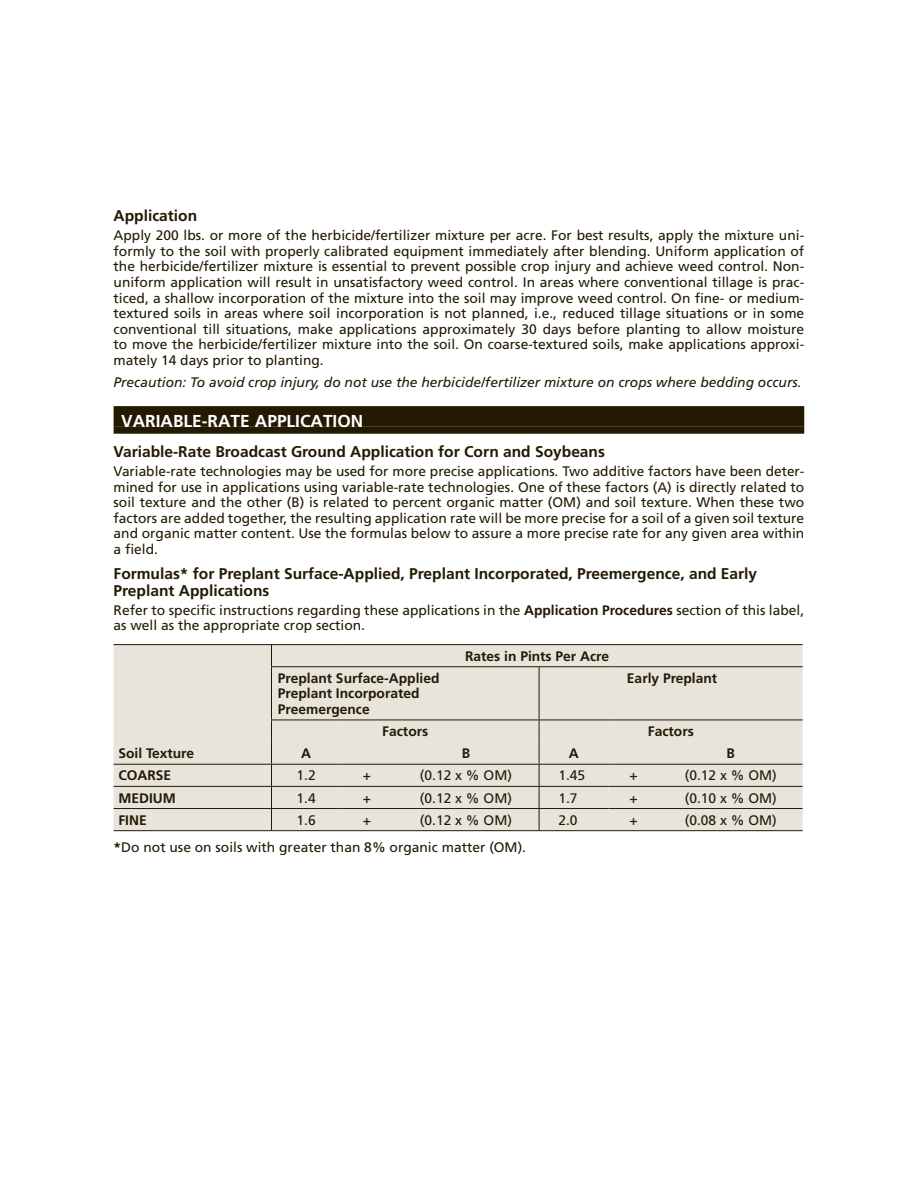
<style>
.page{position:relative;width:918px;height:1188px;background:#fff}
.page>*{position:absolute;margin:0;border:0;box-sizing:border-box;transform-origin:0 0}
.t1{font:700 17.25px "Frutiger LT Std";color:#fff}
.t2{font:700 15.6px/16.8px "Frutiger LT Std";color:#241a04}
.t3{font:13.8px/15.5px "Frutiger LT Std";color:#241a04;text-align:justify}
.t4{font:700 13.8px/15.5px "Frutiger LT Std";color:#241a04}
.t5{font:italic 13.8px "Frutiger LT Std";color:#241a04}
.s1{font-weight:700}
</style>
<div class="page">
<div style="left:114px;top:406px;width:690px;height:21px;background:#241a04"></div>
<div style="left:114px;top:427px;width:690px;height:7px;background:#241a04"></div>
<div style="left:114px;top:645px;width:689px;height:185px;background:#e8e4dc"></div>
<hr style="left:114px;top:644px;width:227px;height:1px;background:#241a04">
<svg style="left:271px;top:645px;width:1px;height:21px"></svg>
<hr style="left:341px;top:644px;width:462px;height:1px;background:#241a04">
<hr style="left:271px;top:666px;width:70px;height:1px;background:#241a04">
<hr style="left:271px;top:667px;width:1px;height:53px;background:#241a04">
<hr style="left:341px;top:666px;width:267px;height:1px;background:#241a04">
<hr style="left:539px;top:667px;width:1px;height:53px;background:#241a04">
<hr style="left:608px;top:666px;width:195px;height:1px;background:#241a04">
<hr style="left:271px;top:720px;width:70px;height:1px;background:#241a04">
<hr style="left:341px;top:720px;width:267px;height:1px;background:#241a04">
<hr style="left:608px;top:720px;width:195px;height:1px;background:#241a04">
<hr style="left:114px;top:764px;width:227px;height:1px;background:#241a04">
<hr style="left:341px;top:764px;width:267px;height:1px;background:#241a04">
<hr style="left:608px;top:764px;width:195px;height:1px;background:#241a04">
<hr style="left:114px;top:786px;width:227px;height:1px;background:#241a04">
<hr style="left:341px;top:786px;width:267px;height:1px;background:#241a04">
<hr style="left:608px;top:786px;width:195px;height:1px;background:#241a04">
<hr style="left:114px;top:808px;width:227px;height:1px;background:#241a04">
<svg style="left:271px;top:720px;width:1px;height:110px"></svg>
<hr style="left:341px;top:808px;width:267px;height:1px;background:#241a04">
<svg style="left:539px;top:720px;width:1px;height:110px"></svg>
<hr style="left:608px;top:808px;width:195px;height:1px;background:#241a04">
<hr style="left:114px;top:830px;width:689px;height:1px;background:#241a04">
<p class="t2" style="left:114px;top:208px;width:85px">Application</p>
<p class="t3" style="left:114px;top:228px;width:692px">Apply 200 lbs. or more of the herbicide/fertilizer mixture per acre. For best results, apply the mixture uni&shy;formly to the soil with properly calibrated equipment immediately after blending. Uniform application of the herbicide/fertilizer mixture is essential to prevent possible crop injury and achieve weed control. Non&shy;uniform application will result in unsatisfactory weed control. In areas where conventional tillage is prac&shy;ticed, a shallow incorporation of the mixture into the soil may improve weed control. On fine- or medium&shy;textured soils in areas where soil incorporation is not planned, i.e., reduced tillage situations or in some conventional till situations, make applications approximately 30 days before planting to allow moisture to move the herbicide/fertilizer mixture into the soil. On coarse-textured soils, make applications approxi&shy;mately 14 days prior to planting.</p>
<p class="t5" style="left:114px;top:376px;width:690px">Precaution: To avoid crop injury, do not use the herbicide/fertilizer mixture on crops where bedding occurs.</p>
<p class="t1" style="left:121px;top:413px;width:244px">VARIABLE-RATE APPLICATION</p>
<p class="t2" style="left:114px;top:444px;width:493px">Variable-Rate Broadcast Ground Application for Corn and Soybeans</p>
<p class="t3" style="left:114px;top:464px;width:692px">Variable-rate technologies may be used for more precise applications. Two additive factors have been deter&shy;mined for use in applications using variable-rate technologies. One of these factors (A) is directly related to soil texture and the other (B) is related to percent organic matter (OM) and soil texture. When these two factors are added together, the resulting application rate will be more precise for a soil of a given soil texture and organic matter content. Use the formulas below to assure a more precise rate for any given area within a field.</p>
<p class="t2" style="left:114px;top:566px;width:645px">Formulas* for Preplant Surface-Applied, Preplant Incorporated, Preemergence, and Early<br>Preplant Applications</p>
<p class="t3" style="left:114px;top:603px;width:692px">Refer to specific instructions regarding these applications in the <span class="s1">Application Procedures</span> section of this label, as well as the appropriate crop section.</p>
<p class="t4" style="left:118px;top:746px;width:77px">Soil Texture</p>
<p class="t4" style="left:465px;top:649px;width:145px">Rates in Pints Per Acre</p>
<p class="t4" style="left:278px;top:671px;width:163px">Preplant Surface-Applied<br>Preplant Incorporated<br>Preemergence</p>
<p class="t4" style="left:627px;top:671px;width:92px">Early Preplant</p>
<p class="t4" style="left:382px;top:724px;width:47px">Factors</p>
<p class="t4" style="left:648px;top:724px;width:47px">Factors</p>
<p class="t4" style="left:301px;top:746px;width:11px">A</p>
<p class="t4" style="left:462px;top:746px;width:10px">B</p>
<p class="t4" style="left:569px;top:746px;width:11px">A</p>
<p class="t4" style="left:727px;top:746px;width:10px">B</p>
<p class="t4" style="left:118px;top:768px;width:54px">COARSE</p>
<p class="t3" style="left:297px;top:768px;width:21px">1.2</p>
<p class="t3" style="left:363px;top:768px;width:10px">+</p>
<p class="t3" style="left:420px;top:768px;width:94px">(0.12 x % OM)</p>
<p class="t3" style="left:558px;top:768px;width:28px">1.45</p>
<p class="t3" style="left:630px;top:768px;width:10px">+</p>
<p class="t3" style="left:685px;top:768px;width:94px">(0.12 x % OM)</p>
<p class="t4" style="left:118px;top:791px;width:59px">MEDIUM</p>
<p class="t3" style="left:297px;top:791px;width:21px">1.4</p>
<p class="t3" style="left:363px;top:791px;width:10px">+</p>
<p class="t3" style="left:420px;top:791px;width:94px">(0.12 x % OM)</p>
<p class="t3" style="left:558px;top:791px;width:21px">1.7</p>
<p class="t3" style="left:630px;top:791px;width:10px">+</p>
<p class="t3" style="left:685px;top:791px;width:94px">(0.10 x % OM)</p>
<p class="t4" style="left:118px;top:813px;width:30px">FINE</p>
<p class="t3" style="left:297px;top:813px;width:21px">1.6</p>
<p class="t3" style="left:363px;top:813px;width:10px">+</p>
<p class="t3" style="left:420px;top:813px;width:94px">(0.12 x % OM)</p>
<p class="t3" style="left:558px;top:813px;width:21px">2.0</p>
<p class="t3" style="left:630px;top:813px;width:10px">+</p>
<p class="t3" style="left:685px;top:813px;width:94px">(0.08 x % OM)</p>
<p class="t3" style="left:114px;top:840px;width:414px"><span class="s1">*</span>Do not use on soils with greater than 8% organic matter (OM).</p>
</div>
